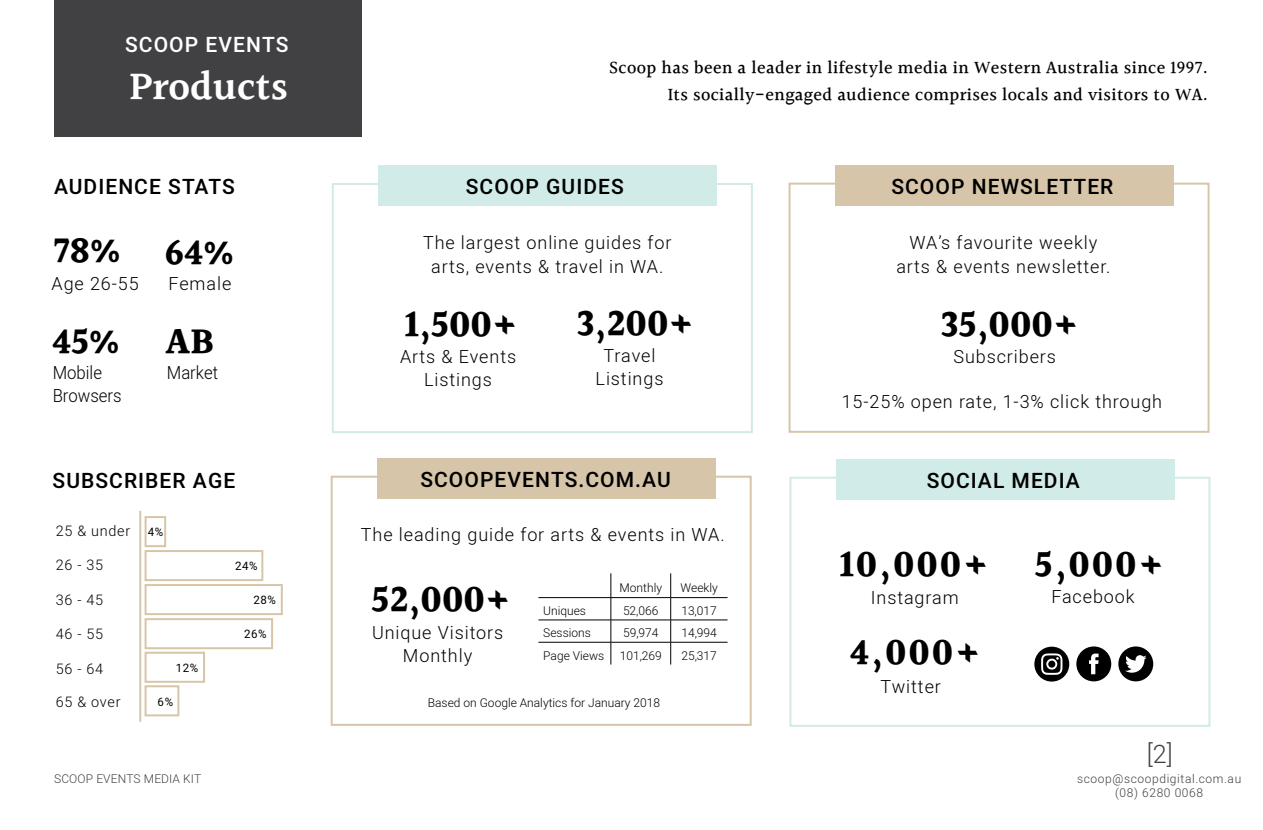
<style>
.page{position:relative;width:1263px;height:830px;background:#fff}
.page>*{position:absolute;margin:0;border:0;box-sizing:border-box;transform-origin:0 0}
.t1{font:600 40.5px "Halant";color:#fff}
.t2{font:700 37.5px "Halant";color:#000}
.t3{font:700 37.05px "Halant";color:#000}
.t4{font:300 25.2px "Heebo";color:#414042}
.t5{font:500 21px "Heebo";letter-spacing:.05em;color:#000}
.t6{font:500 21px "Heebo";letter-spacing:.05em;color:#fff}
.t7{font:300 18px/22.5px "Heebo";letter-spacing:.05em;color:#000;text-align:center}
.t8{font:500 18px/27px "Halant";letter-spacing:.02em;color:#000;text-align:right}
.t9{font:300 18px/22.5px "Heebo";color:#000;scale:.93 1}
.t10{font:300 18px "Heebo";letter-spacing:.05em;color:#000;scale:.93 1}
.t11{font:300 14.4px "Heebo";letter-spacing:.05em;color:#000}
.t12{font:300 12px "Heebo";color:#000}
.t13{font:300 12px/14.4px "Heebo";letter-spacing:.05em;color:#414042;text-align:center}
.t14{font:11.55px "Heebo";letter-spacing:.05em;color:#000}
</style>
<div class="page">
<div style="left:789px;top:476px;width:421px;height:250px;border:2px solid #d0ebe8"></div>
<div style="left:331px;top:475px;width:421px;height:250px;border:2px solid #d6c5a8"></div>
<hr style="left:538px;top:597px;width:73px;height:1px;background:#000">
<hr style="left:611px;top:597px;width:60px;height:1px;background:#000">
<hr style="left:671px;top:597px;width:56px;height:1px;background:#000">
<hr style="left:538px;top:619px;width:73px;height:1px;background:#000">
<hr style="left:611px;top:619px;width:60px;height:1px;background:#000">
<hr style="left:671px;top:619px;width:56px;height:1px;background:#000">
<hr style="left:538px;top:641px;width:73px;height:1px;background:#000">
<hr style="left:611px;top:641px;width:60px;height:1px;background:#000">
<svg style="left:611px;top:573px;width:1px;height:91px"></svg>
<hr style="left:671px;top:641px;width:56px;height:1px;background:#000">
<svg style="left:670px;top:573px;width:1px;height:91px"></svg>
<div style="left:332px;top:183px;width:421px;height:250px;border:2px solid #d0ebe8"></div>
<div style="left:379px;top:165px;width:338px;height:41px;background:#d0ebe8"></div>
<div style="left:377px;top:458px;width:338px;height:40px;background:#d6c5a8"></div>
<div style="left:788px;top:182px;width:421px;height:250px;border:2px solid #d6c5a8"></div>
<div style="left:835px;top:165px;width:338px;height:40px;background:#d6c5a8"></div>
<div style="left:836px;top:459px;width:338px;height:40px;background:#d0ebe8"></div>
<div style="left:1076px;top:646px;width:35px;height:35px;background:#000;border-radius:50%"></div>
<svg style="left:1089px;top:653px;width:9px;height:21px"></svg>
<div style="left:1118px;top:646px;width:35px;height:35px;background:#000;border-radius:50%"></div>
<svg style="left:1125px;top:655px;width:21px;height:17px"></svg>
<svg style="left:1034px;top:646px;width:35px;height:35px"></svg>
<svg style="left:1041px;top:653px;width:21px;height:21px"></svg>
<hr style="left:139px;top:510px;width:2px;height:211px;background:#d6c5a8">
<div style="left:145px;top:549px;width:118px;height:32px;border:2px solid #d6c5a8"></div>
<div style="left:145px;top:618px;width:128px;height:31px;border:2px solid #d6c5a8"></div>
<div style="left:145px;top:583px;width:138px;height:31px;border:2px solid #d6c5a8"></div>
<div style="left:145px;top:516px;width:21px;height:31px;border:2px solid #d6c5a8"></div>
<div style="left:145px;top:651px;width:60px;height:31px;border:2px solid #d6c5a8"></div>
<div style="left:145px;top:685px;width:34px;height:31px;border:2px solid #d6c5a8"></div>
<div style="left:55px;top:0;width:307px;height:136px;background:#414042"></div>
<p class="t6" style="left:125px;top:30px;width:165px">SCOOP EVENTS</p>
<h1 class="t1" style="left:129px;top:56px;width:160px">Products</h1>
<p class="t5" style="left:54px;top:171px;width:182px">AUDIENCE STATS</p>
<h3 class="t3" style="left:53px;top:223px;width:68px">78%</h3>
<p class="t7" style="left:52px;top:273px;width:89px">Age 26-55</p>
<h3 class="t3" style="left:52px;top:314px;width:69px">45%</h3>
<p class="t9" style="left:53px;top:362px;width:76px">Mobile<br>Browsers</p>
<h3 class="t3" style="left:164px;top:226px;width:70px">64%</h3>
<p class="t7" style="left:168px;top:273px;width:64px">Female</p>
<h3 class="t3" style="left:166px;top:314px;width:50px">AB</h3>
<p class="t10" style="left:167px;top:359px;width:57px">Market</p>
<p class="t5" style="left:53px;top:465px;width:184px">SUBSCRIBER AGE</p>
<p class="t11" style="left:56px;top:520px;width:76px">25 &amp; under</p>
<p class="t11" style="left:56px;top:554px;width:49px">26 - 35</p>
<p class="t11" style="left:56px;top:589px;width:49px">36 - 45</p>
<p class="t11" style="left:56px;top:623px;width:49px">46 - 55</p>
<p class="t11" style="left:56px;top:659px;width:49px">56 - 64</p>
<p class="t11" style="left:56px;top:691px;width:66px">65 &amp; over</p>
<p class="t14" style="left:148px;top:524px;width:17px">4%</p>
<p class="t14" style="left:176px;top:659px;width:24px">12%</p>
<p class="t14" style="left:158px;top:693px;width:17px">6%</p>
<p class="t12" style="left:54px;top:770px;width:149px">SCOOP EVENTS MEDIA KIT</p>
<p class="t14" style="left:235px;top:558px;width:24px">24%</p>
<p class="t14" style="left:253px;top:592px;width:24px">28%</p>
<p class="t14" style="left:244px;top:626px;width:24px">26%</p>
<p class="t8" style="left:609px;top:55px;width:600px">Scoop has been a leader in lifestyle media in Western Australia since 1997.<br>Its socially-engaged audience comprises locals and visitors to WA.</p>
<p class="t5" style="left:466px;top:172px;width:159px">SCOOP GUIDES</p>
<p class="t7" style="left:423px;top:231px;width:250px;line-height:24px">The largest online guides for arts, events &amp; travel in WA.</p>
<h2 class="t2" style="left:405px;top:296px;width:114px">1,500+</h2>
<p class="t7" style="left:400px;top:346px;width:118px">Arts &amp; Events<br>Listings</p>
<h2 class="t2" style="left:576px;top:296px;width:119px">3,200+</h2>
<p class="t7" style="left:596px;top:345px;width:69px">Travel<br>Listings</p>
<p class="t5" style="left:420px;top:464px;width:252px">SCOOPEVENTS.COM.AU</p>
<p class="t7" style="left:361px;top:524px;width:365px">The leading guide for arts &amp; events in WA.</p>
<p class="t12" style="left:619px;top:579px;width:44px">Monthly</p>
<p class="t12" style="left:680px;top:579px;width:39px">Weekly</p>
<h2 class="t2" style="left:371px;top:572px;width:141px">52,000+</h2>
<p class="t7" style="left:372px;top:622px;width:133px">Unique Visitors<br>Monthly</p>
<p class="t12" style="left:543px;top:602px;width:44px">Uniques</p>
<p class="t12" style="left:623px;top:602px;width:37px">52,066</p>
<p class="t12" style="left:681px;top:602px;width:37px">13,017</p>
<p class="t12" style="left:543px;top:624px;width:49px">Sessions</p>
<p class="t12" style="left:623px;top:624px;width:37px">59,974</p>
<p class="t12" style="left:681px;top:624px;width:37px">14,994</p>
<p class="t12" style="left:543px;top:646px;width:62px">Page Views</p>
<p class="t12" style="left:620px;top:646px;width:44px">101,269</p>
<p class="t12" style="left:681px;top:646px;width:37px">25,317</p>
<p class="t12" style="left:428px;top:694px;width:234px">Based on Google Analytics for January 2018</p>
<p class="t5" style="left:891px;top:171px;width:223px">SCOOP NEWSLETTER</p>
<p class="t7" style="left:896px;top:231px;width:216px;line-height:24px">WA’s favourite weekly arts &amp; events newsletter.</p>
<h2 class="t2" style="left:940px;top:296px;width:140px">35,000+</h2>
<p class="t7" style="left:953px;top:346px;width:104px">Subscribers</p>
<p class="t7" style="left:842px;top:390px;width:322px">15-25% open rate, 1-3% click through</p>
<p class="t5" style="left:927px;top:465px;width:154px">SOCIAL MEDIA</p>
<h2 class="t2" style="left:840px;top:536px;width:325px">10,000+ 5,000+</h2>
<p class="t7" style="left:871px;top:586px;width:89px">Instagram</p>
<p class="t7" style="left:1051px;top:586px;width:85px">Facebook</p>
<h2 class="t2" style="left:850px;top:625px;width:132px">4,000+</h2>
<p class="t7" style="left:881px;top:676px;width:62px">Twitter</p>
<h3 class="t4" style="left:1147px;top:735px;width:28px">[2]</h3>
<p class="t13" style="left:1077px;top:771px;width:166px">scoop@scoopdigital.com.au (08) 6280 0068</p>
</div>
